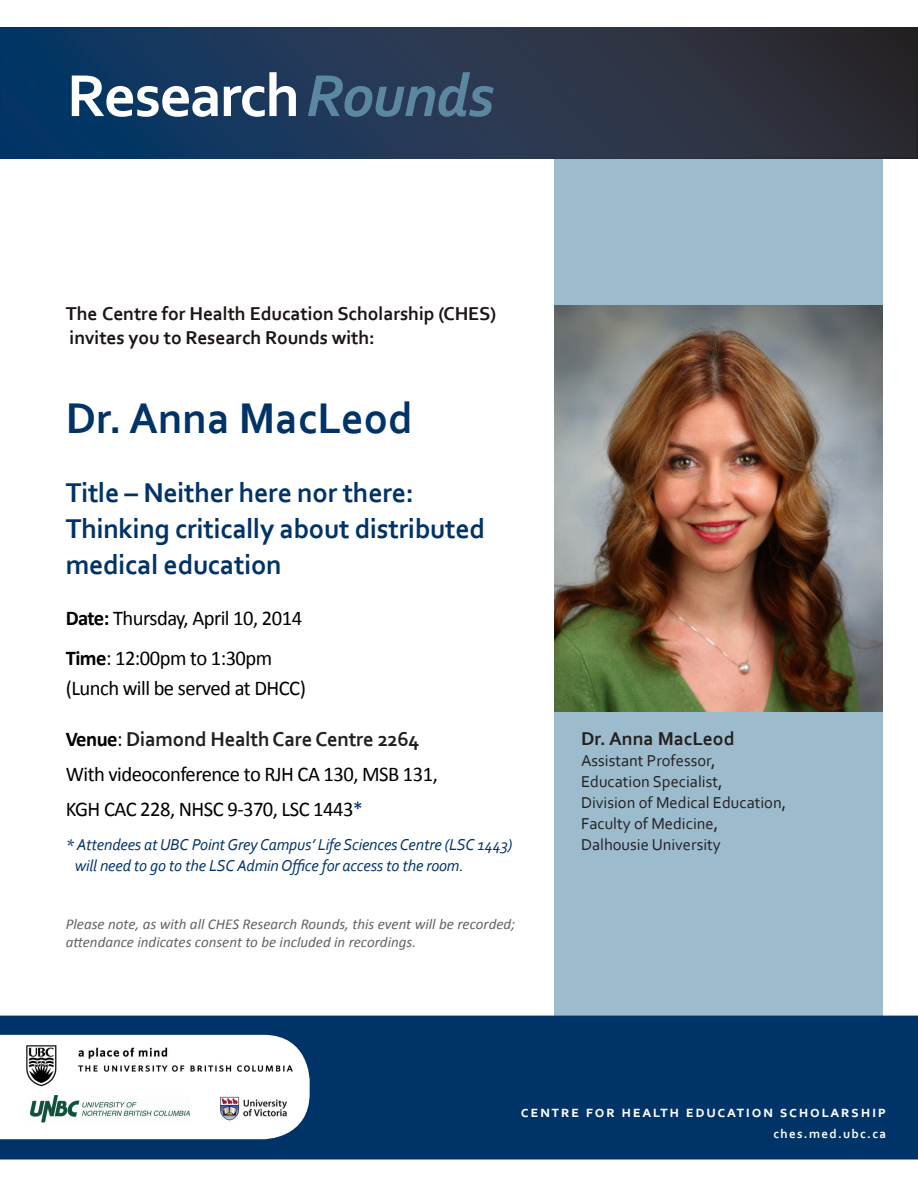
<style>
.page{position:relative;width:918px;height:1188px;background:#fff}
.page>*{position:absolute;margin:0;border:0;box-sizing:border-box;transform-origin:0 0}
.t1{font:700 61.95px "Corbel";letter-spacing:-.03em;color:#fff}
.t2{font:700 45px "Corbel";color:#003367}
.t3{font:700 28.5px/36px "Corbel";letter-spacing:-.01em;color:#003367}
.t4{font:21px/30px "Calibri";letter-spacing:-.025em;color:#000}
.t5{font:700 21px "Corbel";letter-spacing:-.01em;color:#231f20}
.t6{font:700 19.5px/23.4px "Corbel";letter-spacing:-.005em;color:#1b1513}
.t7{font:700 19.5px "Corbel";color:#231f20}
.t8{font:italic 16.5px "Corbel";letter-spacing:-.01em;color:#003367}
.t9{font:16.5px "Corbel";color:#231f20}
.t10{font:700 15.9px "Corbel";letter-spacing:.1em;color:#fff}
.t11{font:italic 15px "Calibri";color:#636366}
.t12{font:700 13.05px "Corbel";letter-spacing:.1em;color:#fff}
.s1{font-style:italic;color:#5c87a1}
.s2{font-weight:700}
.s3{font-family:"Calibri";color:#000}
.s4{font-family:"Calibri";font-weight:400;color:#000}
.s5{color:#003367}
</style>
<div class="page">
<div style="left:554px;top:150px;width:329px;height:871px;background:#9cbcce"></div>
<svg style="left:2px;top:29px;width:914px;height:128px;background:#21344e"></svg>
<div style="left:1px;top:1016px;width:916px;height:143px;background:#003367"></div>
<div style="left:0;top:1016px;width:918px;height:144px;border:1px solid #003367"></div>
<svg style="left:0;top:1035px;width:310px;height:104px;background:#ebeff3"></svg>
<img style="left:27px;top:1045px;width:265px;height:78px">
<img style="left:554px;top:306px;width:329px;height:406px">
<p class="t1" style="left:67px;top:57px;width:429px">Research<span class="s1">Rounds</span></p>
<p class="t6" style="left:66px;top:302px;width:432px">The Centre for Health Education Scholarship (CHES) invites you to Research Rounds with:</p>
<p class="t2" style="left:66px;top:390px;width:349px">Dr. Anna MacLeod</p>
<p class="t3" style="left:66px;top:474px;width:421px">Title – Neither here nor there:<br>Thinking critically about distributed medical education</p>
<p class="t4" style="left:66px;top:603px;width:238px"><span class="s2">Date:</span> Thursday, April 10, 2014</p>
<p class="t4" style="left:66px;top:643px;width:242px"><span class="s2">Time</span>: 12:00pm to 1:30pm (Lunch will be served at DHCC)</p>
<p class="t5" style="left:66px;top:726px;width:355px"><span class="s3">Venue</span><span class="s4">:</span> Diamond Health Care Centre 2264</p>
<p class="t4" style="left:66px;top:757px;width:374px;line-height:34.5px">With videoconference to RJH CA 130, MSB 131,<br>KGH CAC 228, NHSC 9-370, LSC 1443<span class="s5">*</span></p>
<p class="t8" style="left:66px;top:834px;width:448px">* Attendees at UBC Point Grey Campus’ Life Sciences Centre (LSC 1443)</p>
<p class="t8" style="left:75px;top:855px;width:390px">will need to go to the LSC Admin Office for access to the room.</p>
<p class="t11" style="left:66px;top:914px;width:451px">Please note, as with all CHES Research Rounds, this event will be recorded;</p>
<p class="t11" style="left:66px;top:932px;width:352px">attendance indicates consent to be included in recordings.</p>
<p class="t7" style="left:581px;top:726px;width:155px">Dr. Anna MacLeod</p>
<p class="t9" style="left:581px;top:750px;width:136px">Assistant Professor,</p>
<p class="t9" style="left:581px;top:771px;width:143px">Education Specialist,</p>
<p class="t9" style="left:581px;top:792px;width:207px">Division of Medical Education,</p>
<p class="t9" style="left:581px;top:813px;width:139px">Faculty of Medicine,</p>
<p class="t9" style="left:581px;top:834px;width:141px">Dalhousie University</p>
<p class="t10" style="left:521px;top:1102px;width:367px">centre for health education scholarship</p>
<p class="t12" style="left:773px;top:1125px;width:114px">ches.med.ubc.ca</p>
</div>
